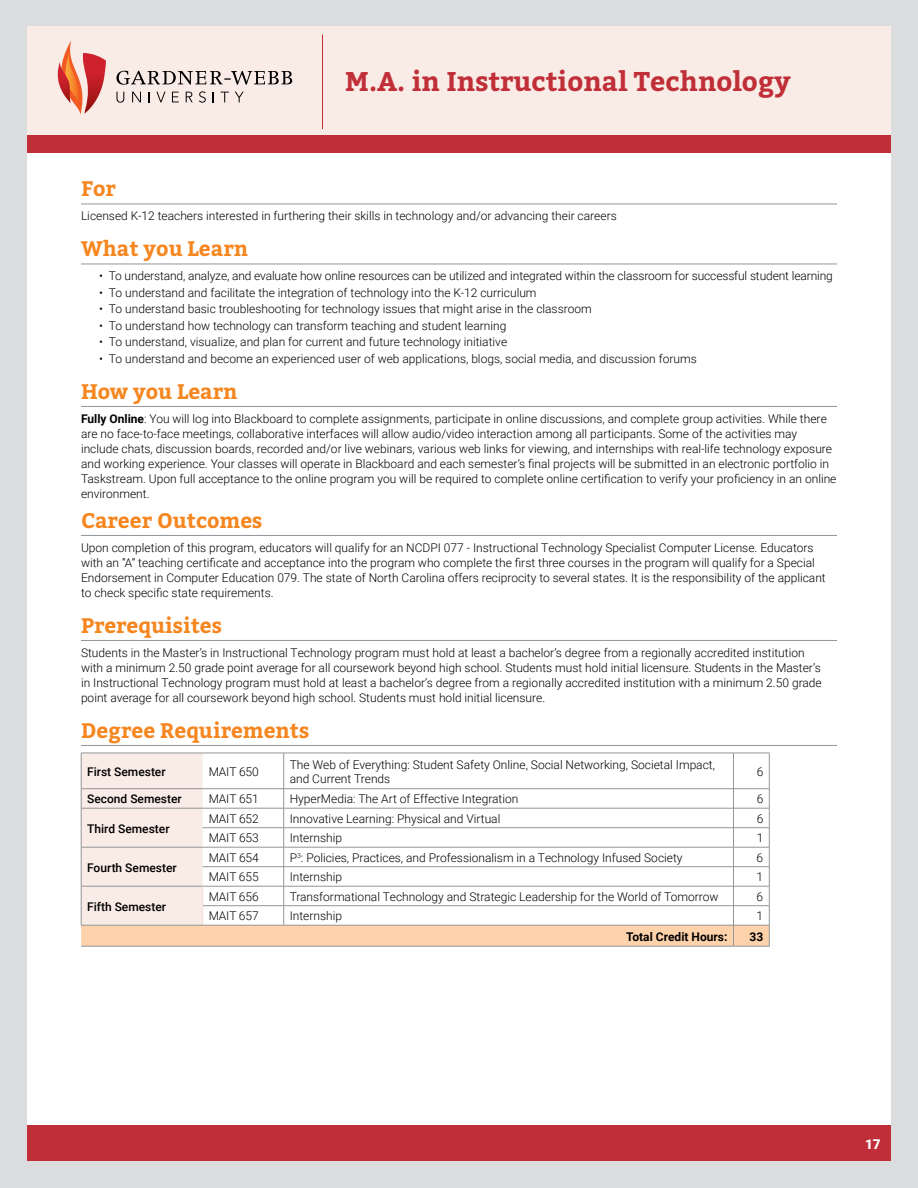
<style>
.page{position:relative;width:918px;height:1188px;background:#fff}
.page>*{position:absolute;margin:0;border:0;box-sizing:border-box;transform-origin:0 0}
.t1{font:700 27px "Bitter";color:#c02f38}
.t2{font:700 21px "Bitter";color:#f6861f}
.t3{font:900 13.5px "Roboto";color:#fff}
.t4{font:300 12px/15px "Roboto";color:#000}
.t5{font:500 12px "Roboto";color:#000}
.t6{font:700 12px "Roboto";color:#000}
.s1{font-weight:700}
</style>
<div class="page">
<div style="left:27px;top:1125px;width:864px;height:36px;background:#c02f38"></div>
<div style="left:0;top:0;width:918px;height:1188px;border:27px solid #dbdcdd"></div>
<div style="left:27px;top:26px;width:864px;height:118px;background:#f9ebe6"></div>
<div style="left:27px;top:135px;width:864px;height:18px;background:#c02f38"></div>
<hr style="left:322px;top:34px;width:1px;height:95px;background:#c02f38">
<svg style="left:116px;top:92px;width:8px;height:11px"></svg>
<svg style="left:132px;top:92px;width:9px;height:10px"></svg>
<svg style="left:156px;top:92px;width:10px;height:10px"></svg>
<svg style="left:172px;top:92px;width:7px;height:10px"></svg>
<svg style="left:186px;top:92px;width:7px;height:10px"></svg>
<svg style="left:199px;top:91px;width:7px;height:12px"></svg>
<svg style="left:221px;top:92px;width:8px;height:10px"></svg>
<svg style="left:235px;top:92px;width:9px;height:10px"></svg>
<svg style="left:116px;top:71px;width:176px;height:14px"></svg>
<svg style="left:57px;top:41px;width:49px;height:74px"></svg>
<hr style="left:81px;top:204px;width:756px;height:1px;background:#939598">
<hr style="left:81px;top:264px;width:756px;height:1px;background:#939598">
<hr style="left:81px;top:406px;width:756px;height:1px;background:#939598">
<hr style="left:81px;top:535px;width:756px;height:1px;background:#939598">
<hr style="left:81px;top:640px;width:756px;height:1px;background:#939598">
<hr style="left:81px;top:745px;width:756px;height:1px;background:#939598">
<hr style="left:81px;top:946px;width:122px;height:1px;background:#939598">
<hr style="left:203px;top:946px;width:81px;height:1px;background:#939598">
<hr style="left:284px;top:946px;width:450px;height:1px;background:#939598">
<hr style="left:734px;top:946px;width:36px;height:1px;background:#939598">
<svg style="left:81px;top:753px;width:689px;height:193px"></svg>
<h1 class="t1" style="left:345px;top:64px;width:447px">M.A. in Instructional Technology</h1>
<h2 class="t2" style="left:81px;top:175px;width:36px">For</h2>
<p class="t4" style="left:81px;top:208px;width:537px">Licensed K-12 teachers interested in furthering their skills in technology and/or advancing their careers</p>
<h2 class="t2" style="left:81px;top:235px;width:169px">What you Learn</h2>
<p class="t4" style="left:99px;top:268px;width:735px">• To understand, analyze, and evaluate how online resources can be utilized and integrated within the classroom for successful student learning</p>
<p class="t4" style="left:99px;top:285px;width:439px">• To understand and facilitate the integration of technology into the K-12 curriculum</p>
<p class="t4" style="left:99px;top:301px;width:494px">• To understand basic troubleshooting for technology issues that might arise in the classroom</p>
<p class="t4" style="left:99px;top:318px;width:409px">• To understand how technology can transform teaching and student learning</p>
<p class="t4" style="left:99px;top:334px;width:410px">• To understand, visualize, and plan for current and future technology initiative</p>
<p class="t4" style="left:99px;top:351px;width:599px">• To understand and become an experienced user of web applications, blogs, social media, and discussion forums</p>
<h2 class="t2" style="left:81px;top:378px;width:158px">How you Learn</h2>
<p class="t4" style="left:81px;top:411px;width:757px"><span class="s1">Fully Online</span>: You will log into Blackboard to complete assignments, participate in online discussions, and complete group activities. While there are no face-to-face meetings, collaborative interfaces will allow audio/video interaction among all participants. Some of the activities may include chats, discussion boards, recorded and/or live webinars, various web links for viewing, and internships with real-life technology exposure and working experience. Your classes will operate in Blackboard and each semester’s final projects will be submitted in an electronic portfolio in Taskstream. Upon full acceptance to the online program you will be required to complete online certification to verify your proficiency in an online environment.</p>
<h2 class="t2" style="left:81px;top:507px;width:183px">Career Outcomes</h2>
<p class="t4" style="left:81px;top:540px;width:746px">Upon completion of this program, educators will qualify for an NCDPI 077 - Instructional Technology Specialist Computer License. Educators with an “A” teaching certificate and acceptance into the program who complete the first three courses in the program will qualify for a Special Endorsement in Computer Education 079. The state of North Carolina offers reciprocity to several states. It is the responsibility of the applicant to check specific state requirements.</p>
<h2 class="t2" style="left:81px;top:612px;width:142px">Prerequisites</h2>
<p class="t4" style="left:81px;top:645px;width:742px">Students in the Master’s in Instructional Technology program must hold at least a bachelor’s degree from a regionally accredited institution with a minimum 2.50 grade point average for all coursework beyond high school. Students must hold initial licensure. Students in the Master’s in Instructional Technology program must hold at least a bachelor’s degree from a regionally accredited institution with a minimum 2.50 grade point average for all coursework beyond high school. Students must hold initial licensure.</p>
<h2 class="t2" style="left:81px;top:717px;width:230px">Degree Requirements</h2>
<p class="t5" style="left:87px;top:763px;width:80px">First Semester</p>
<p class="t4" style="left:209px;top:764px;width:52px">MAIT 650</p>
<p class="t4" style="left:290px;top:757px;width:427px;line-height:14.4px">The Web of Everything: Student Safety Online, Social Networking, Societal Impact, and Current Trends</p>
<p class="t4" style="left:757px;top:764px;width:8px">6</p>
<p class="t5" style="left:87px;top:791px;width:96px">Second Semester</p>
<p class="t4" style="left:209px;top:791px;width:52px">MAIT 651</p>
<p class="t4" style="left:290px;top:791px;width:230px">HyperMedia: The Art of Effective Integration</p>
<p class="t4" style="left:757px;top:791px;width:8px">6</p>
<p class="t5" style="left:87px;top:820px;width:84px">Third Semester</p>
<p class="t4" style="left:209px;top:811px;width:52px">MAIT 652</p>
<p class="t4" style="left:290px;top:811px;width:212px">Innovative Learning: Physical and Virtual</p>
<p class="t4" style="left:757px;top:811px;width:8px">6</p>
<p class="t4" style="left:209px;top:830px;width:52px">MAIT 653</p>
<p class="t4" style="left:290px;top:830px;width:54px">Internship</p>
<p class="t4" style="left:757px;top:830px;width:8px">1</p>
<p class="t5" style="left:87px;top:859px;width:91px">Fourth Semester</p>
<p class="t5" style="left:87px;top:898px;width:80px">Fifth Semester</p>
<p class="t4" style="left:209px;top:850px;width:52px">MAIT 654</p>
<p class="t4" style="left:290px;top:850px;width:394px">P<sup>3</sup>: Policies, Practices, and Professionalism in a Technology Infused Society</p>
<p class="t4" style="left:757px;top:850px;width:8px">6</p>
<p class="t4" style="left:209px;top:869px;width:52px">MAIT 655</p>
<p class="t4" style="left:290px;top:869px;width:54px">Internship</p>
<p class="t4" style="left:757px;top:869px;width:8px">1</p>
<p class="t4" style="left:209px;top:889px;width:52px">MAIT 656</p>
<p class="t4" style="left:290px;top:889px;width:430px">Transformational Technology and Strategic Leadership for the World of Tomorrow</p>
<p class="t4" style="left:757px;top:889px;width:8px">6</p>
<p class="t4" style="left:209px;top:908px;width:52px">MAIT 657</p>
<p class="t4" style="left:290px;top:908px;width:54px">Internship</p>
<p class="t4" style="left:757px;top:908px;width:8px">1</p>
<p class="t6" style="left:626px;top:928px;width:103px">Total Credit Hours:</p>
<p class="t6" style="left:750px;top:928px;width:15px">33</p>
<p class="t3" style="left:865px;top:1134px;width:17px">17</p>
</div>
